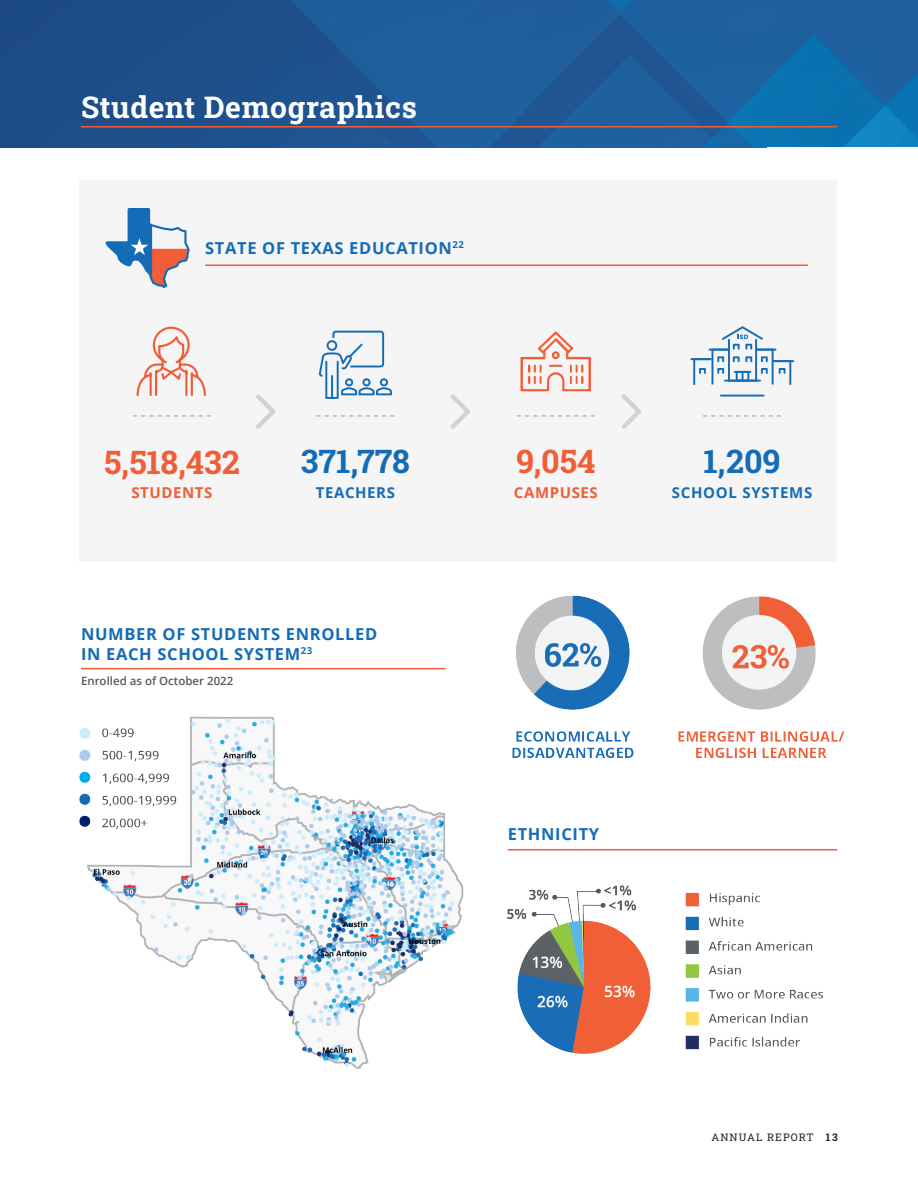
<style>
.page{position:relative;width:918px;height:1188px;background:#fff}
.page>*{position:absolute;margin:0;border:0;box-sizing:border-box;transform-origin:0 0}
.TEA_TOC_Body_Text{font:32.55px "Roboto Slab";color:#f15d36}
.t1{font:32.55px "Roboto Slab";color:#156cb6}
.t2{font:30px "Roboto Slab";letter-spacing:.02em;color:#fff}
.Body_12_12_Bold_L{font:700 16.5px/19.5px "Open Sans";letter-spacing:.04em;color:#156cb6}
.Body_12_12_Bold_L-2{font:700 15px "Open Sans";letter-spacing:.05em;color:#156cb6}
.Body_12_12_Bold_L-3{font:700 15px "Open Sans";letter-spacing:.04em;color:#f15d36}
.Body_8_Reg_C{font:600 11.55px "Open Sans";color:#57585a}
.t3{font:10.5px "Roboto Slab";letter-spacing:.1em;color:#231f20}
.Body_12_12_Bold_L-4{font:700 9.6px "Open Sans";color:#156cb6}
</style>
<div class="page">
<img style="left:0;top:0;width:918px;height:147px">
<div style="left:79px;top:180px;width:758px;height:381px;background:#f5f5f6"></div>
<hr style="left:205px;top:264px;width:603px;height:2px;background:#f15d36">
<hr style="left:81px;top:668px;width:365px;height:1px;background:#f15d36">
<hr style="left:508px;top:849px;width:329px;height:1px;background:#f15d36">
<svg style="left:316px;top:415px;width:78px;height:2px"></svg>
<svg style="left:517px;top:415px;width:78px;height:2px"></svg>
<svg style="left:703px;top:415px;width:78px;height:2px"></svg>
<svg style="left:133px;top:415px;width:78px;height:2px"></svg>
<svg style="left:137px;top:327px;width:69px;height:69px"></svg>
<svg style="left:319px;top:331px;width:73px;height:68px"></svg>
<svg style="left:520px;top:331px;width:71px;height:61px"></svg>
<hr style="left:720px;top:395px;width:45px;height:2px;background:#156cb6">
<hr style="left:773px;top:360px;width:21px;height:2px;background:#156cb6">
<hr style="left:690px;top:358px;width:22px;height:2px;background:#156cb6">
<svg style="left:693px;top:326px;width:98px;height:59px"></svg>
<svg style="left:105px;top:208px;width:85px;height:80px"></svg>
<svg style="left:256px;top:394px;width:20px;height:35px"></svg>
<svg style="left:450px;top:394px;width:20px;height:35px"></svg>
<svg style="left:622px;top:394px;width:19px;height:35px"></svg>
<hr style="left:81px;top:126px;width:756px;height:2px;background:#f15d36">
<img style="left:79px;top:716px;width:385px;height:353px">
<img style="left:512px;top:595px;width:333px;height:163px">
<img style="left:507px;top:885px;width:316px;height:169px">
<p class="t2" style="left:81px;top:86px;width:337px">Student Demographics</p>
<p class="Body_12_12_Bold_L" style="left:205px;top:237px;width:248px">STATE OF TEXAS EDUCATION</p>
<p class="Body_12_12_Bold_L-4" style="left:453px;top:238px;width:13px">22</p>
<p class="TEA_TOC_Body_Text" style="left:104px;top:440px;width:137px">5,518,432</p>
<p class="Body_12_12_Bold_L-3" style="left:131px;top:482px;width:83px">STUDENTS</p>
<p class="t1" style="left:301px;top:439px;width:111px">371,778</p>
<p class="TEA_TOC_Body_Text" style="left:516px;top:439px;width:81px">9,054</p>
<p class="Body_12_12_Bold_L-3" style="left:514px;top:482px;width:85px">CAMPUSES</p>
<p class="Body_12_12_Bold_L-2" style="left:316px;top:482px;width:81px">TEACHERS</p>
<p class="Body_12_12_Bold_L" style="left:81px;top:624px;width:298px">NUMBER OF STUDENTS ENROLLED<br>IN EACH SCHOOL SYSTEM</p>
<p class="Body_12_12_Bold_L-4" style="left:301px;top:644px;width:13px">23</p>
<p class="Body_8_Reg_C" style="left:81px;top:673px;width:154px">Enrolled as of October 2022</p>
<p class="Body_12_12_Bold_L" style="left:508px;top:824px;width:93px">ETHNICITY</p>
<p class="t1" style="left:703px;top:439px;width:79px">1,209</p>
<p class="Body_12_12_Bold_L-2" style="left:672px;top:482px;width:142px">SCHOOL SYSTEMS</p>
<p class="t3" style="left:711px;top:1130px;width:128px">ANNUAL REPORT 13</p>
</div>
